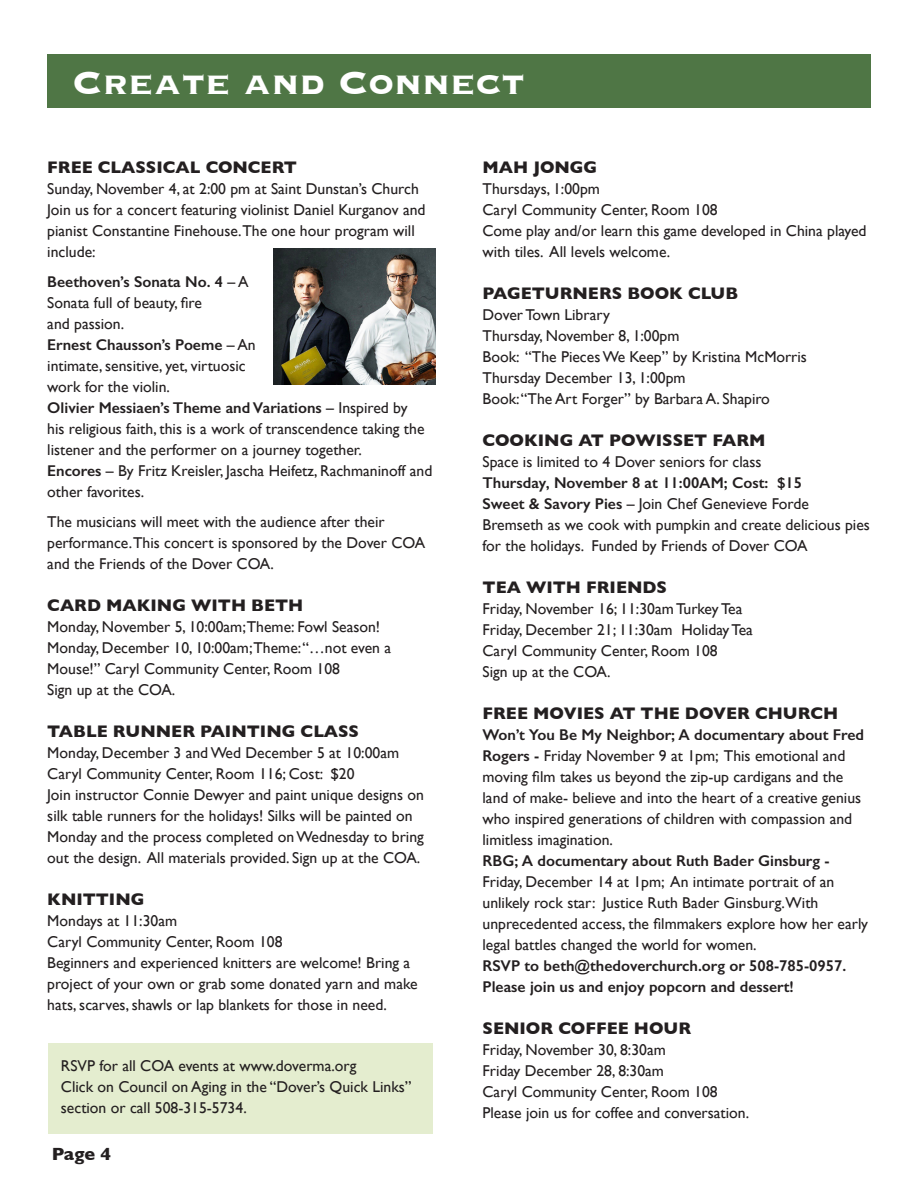
<style>
.page{position:relative;width:918px;height:1188px;background:#fff}
.page>*{position:absolute;margin:0;border:0;box-sizing:border-box;transform-origin:0 0}
.t1{font:700 42px "Copperplate";color:#fff}
.t2{font:700 18px "Gill Sans";color:#231f20}
.t3{font:700 17.1px "Gill Sans";color:#231f20}
.t4{font:15.6px/21px "Gill Sans";color:#231f20}
.t5{font:600 15.6px/21px "Gill Sans";color:#231f20}
.s1{font-weight:600}
</style>
<div class="page">
<div style="left:47px;top:54px;width:824px;height:54px;background:#4f7645"></div>
<div style="left:48px;top:1043px;width:385px;height:91px;background:#e4edcf"></div>
<img style="left:273px;top:248px;width:162px;height:136px">
<p class="t1" style="left:72px;top:55px;width:454px">Create and Connect</p>
<p class="t3" style="left:47px;top:154px;width:251px">FREE CLASSICAL CONCERT</p>
<p class="t4" style="left:47px;top:178px;width:380px">Sunday, November 4, at 2:00 pm at Saint Dunstan’s Church Join us for a concert featuring violinist Daniel Kurganov and pianist Constantine Finehouse.The one hour program will include:</p>
<p class="t4" style="left:47px;top:271px;width:203px"><span class="s1">Beethoven’s Sonata No. 4</span> – A<br>Sonata full of beauty, fire</p>
<p class="t4" style="left:47px;top:313px;width:78px">and passion.</p>
<p class="t4" style="left:47px;top:334px;width:210px"><span class="s1">Ernest Chausson’s Poeme</span> – An intimate, sensitive, yet, virtuosic work for the violin.</p>
<p class="t4" style="left:47px;top:397px;width:379px"><span class="s1">Olivier Messiaen’s Theme and Variations</span> – Inspired by his religious faith, this is a work of transcendence taking the listener and the performer on a journey together.</p>
<p class="t4" style="left:47px;top:460px;width:387px"><span class="s1">Encores</span> – By Fritz Kreisler, Jascha Heifetz, Rachmaninoff and other favorites.</p>
<p class="t4" style="left:47px;top:511px;width:379px">The musicians will meet with the audience after their performance.This concert is sponsored by the Dover COA and the Friends of the Dover COA.</p>
<p class="t3" style="left:47px;top:592px;width:258px">CARD MAKING WITH BETH</p>
<p class="t4" style="left:47px;top:616px;width:334px">Monday, November 5, 10:00am;Theme: Fowl Season!</p>
<p class="t4" style="left:47px;top:637px;width:345px">Monday, December 10, 10:00am;Theme: “…not even a<br>Mouse!” Caryl Community Center, Room 108</p>
<p class="t4" style="left:47px;top:679px;width:129px">Sign up at the COA.</p>
<p class="t3" style="left:47px;top:718px;width:313px">TABLE RUNNER PAINTING CLASS</p>
<p class="t4" style="left:47px;top:742px;width:353px">Monday, December 3 and Wed December 5 at 10:00am</p>
<p class="t4" style="left:47px;top:763px;width:309px">Caryl Community Center, Room 116; Cost: $20</p>
<p class="t4" style="left:47px;top:784px;width:378px">Join instructor Connie Dewyer and paint unique designs on silk table runners for the holidays! Silks will be painted on Monday and the process completed on Wednesday to bring out the design. All materials provided. Sign up at the COA.</p>
<p class="t3" style="left:47px;top:886px;width:99px">KNITTING</p>
<p class="t4" style="left:47px;top:910px;width:131px">Mondays at 11:30am</p>
<p class="t4" style="left:47px;top:931px;width:237px">Caryl Community Center, Room 108</p>
<p class="t4" style="left:47px;top:952px;width:372px">Beginners and experienced knitters are welcome! Bring a project of your own or grab some donated yarn and make hats, scarves, shawls or lap blankets for those in need.</p>
<p class="t4" style="left:61px;top:1055px;width:297px">RSVP for all COA events at www.doverma.org</p>
<p class="t4" style="left:61px;top:1076px;width:352px">Click on Council on Aging in the “Dover’s Quick Links” section or call 508-315-5734.</p>
<p class="t2" style="left:52px;top:1139px;width:61px">Page 4</p>
<p class="t3" style="left:483px;top:154px;width:116px">MAH JONGG</p>
<p class="t4" style="left:483px;top:178px;width:119px">Thursdays, 1:00pm</p>
<p class="t4" style="left:483px;top:199px;width:237px">Caryl Community Center, Room 108</p>
<p class="t4" style="left:483px;top:220px;width:386px">Come play and/or learn this game developed in China played with tiles. All levels welcome.</p>
<p class="t3" style="left:483px;top:280px;width:257px">PAGETURNERS BOOK CLUB</p>
<p class="t4" style="left:483px;top:304px;width:129px">Dover Town Library</p>
<p class="t4" style="left:483px;top:325px;width:199px">Thursday, November 8, 1:00pm</p>
<p class="t4" style="left:483px;top:346px;width:326px">Book: “The Pieces We Keep” by Kristina McMorris</p>
<p class="t4" style="left:483px;top:367px;width:205px">Thursday December 13, 1:00pm</p>
<p class="t4" style="left:483px;top:388px;width:289px">Book: “The Art Forger” by Barbara A. Shapiro</p>
<p class="t3" style="left:483px;top:427px;width:284px">COOKING AT POWISSET FARM</p>
<p class="t4" style="left:483px;top:451px;width:281px">Space is limited to 4 Dover seniors for class</p>
<p class="t5" style="left:483px;top:472px;width:321px">Thursday, November 8 at 11:00AM; Cost: $15</p>
<p class="t4" style="left:483px;top:493px;width:389px"><span class="s1">Sweet &amp; Savory Pies</span> – Join Chef Genevieve Forde<br>Bremseth as we cook with pumpkin and create delicious pies for the holidays. Funded by Friends of Dover COA</p>
<p class="t3" style="left:483px;top:574px;width:186px">TEA WITH FRIENDS</p>
<p class="t4" style="left:483px;top:598px;width:261px">Friday, November 16; 11:30am Turkey Tea</p>
<p class="t4" style="left:483px;top:619px;width:272px">Friday, December 21; 11:30am Holiday Tea</p>
<p class="t4" style="left:483px;top:640px;width:237px">Caryl Community Center, Room 108</p>
<p class="t4" style="left:483px;top:661px;width:129px">Sign up at the COA.</p>
<p class="t3" style="left:483px;top:700px;width:357px">FREE MOVIES AT THE DOVER CHURCH</p>
<p class="t4" style="left:483px;top:724px;width:383px"><span class="s1">Won’t You Be My Neighbor; A documentary about Fred Rogers -</span> Friday November 9 at 1pm; This emotional and moving film takes us beyond the zip-up cardigans and the land of make- believe and into the heart of a creative genius who inspired generations of children with compassion and limitless imagination.</p>
<p class="t4" style="left:483px;top:850px;width:387px"><span class="s1">RBG; A documentary about Ruth Bader Ginsburg - </span>Friday, December 14 at 1pm; An intimate portrait of an unlikely rock star: Justice Ruth Bader Ginsburg.With unprecedented access, the filmmakers explore how her early legal battles changed the world for women.</p>
<p class="t5" style="left:483px;top:955px;width:365px">RSVP to beth@thedoverchurch.org or 508-785-0957.<br>Please join us and enjoy popcorn and dessert!</p>
<p class="t3" style="left:483px;top:1015px;width:210px">SENIOR COFFEE HOUR</p>
<p class="t4" style="left:483px;top:1039px;width:185px">Friday, November 30, 8:30am</p>
<p class="t4" style="left:483px;top:1060px;width:183px">Friday December 28, 8:30am</p>
<p class="t4" style="left:483px;top:1081px;width:237px">Caryl Community Center, Room 108</p>
<p class="t4" style="left:483px;top:1102px;width:268px">Please join us for coffee and conversation.</p>
</div>
